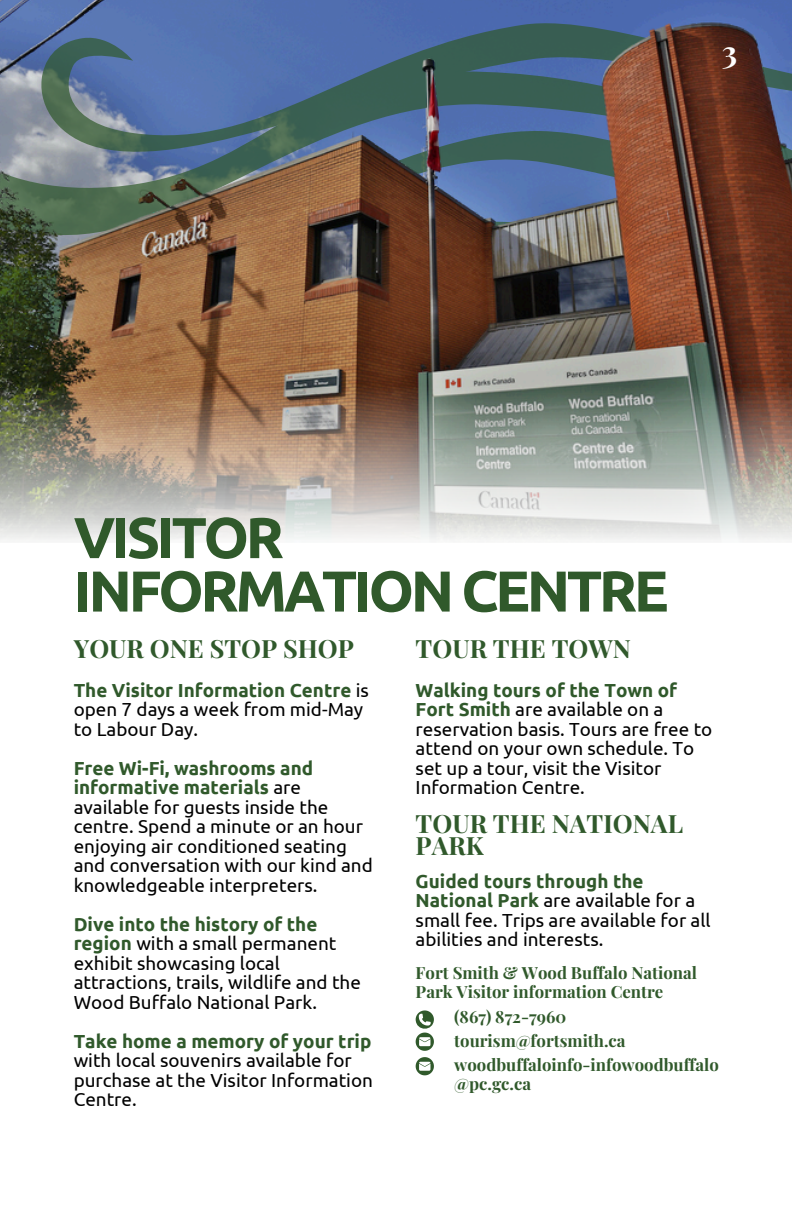
<style>
.page{position:relative;width:792px;height:1224px;background:#fff}
.page>*{position:absolute;margin:0;border:0;box-sizing:border-box;transform-origin:0 0}
.t1{font:700 57.6px/53.4px "Ubuntu";letter-spacing:-.06em;color:#30592b}
.t2{font:700 31.6px "Playfair Display";color:#fff}
.t3{font:700 25.2px/22px "Playfair Display";color:#30592b}
.t4{font:18.8px/19.6px "Ubuntu";color:#000}
.t5{font:700 16.8px/19.6px "Playfair Display";color:#30592b}
.s1{font-weight:700;color:#30592b}
</style>
<div class="page">
<svg style="left:416px;top:1010px;width:18px;height:41px"></svg>
<svg style="left:0;top:0;width:792px;height:9px;background:#4f6daf"></svg>
<img style="left:0;top:9px;width:792px;height:213px">
<img style="left:0;top:222px;width:792px;height:318px">
<svg style="left:416px;top:1057px;width:18px;height:18px"></svg>
<p class="t2" style="left:722px;top:30px;width:17px">3</p>
<h1 class="t1" style="left:74px;top:510px;width:597px">VISITOR<br>INFORMATION CENTRE</h1>
<p class="t3" style="left:74px;top:636px;width:282px">YOUR ONE STOP SHOP</p>
<h3 class="t3" style="left:416px;top:636px;width:217px">TOUR THE TOWN</h3>
<h2 class="t4" style="left:74px;top:680px;width:297px"><span class="s1">The Visitor Information Centre</span> is open 7 days a week from mid-May to Labour Day.</h2>
<h2 class="t4" style="left:74px;top:758px;width:301px"><span class="s1">Free Wi-Fi, washrooms and informative materials</span> are available for guests inside the centre. Spend a minute or an hour enjoying air conditioned seating and conversation with our kind and knowledgeable interpreters.</h2>
<h3 class="t4" style="left:74px;top:914px;width:289px"><span class="s1">Dive into the history of the region</span> with a small permanent exhibit showcasing local attractions, trails, wildlife and the<br>Wood Buffalo National Park.</h3>
<h3 class="t4" style="left:74px;top:1031px;width:301px"><span class="s1">Take home a memory of your trip </span>with local souvenirs available for purchase at the Visitor Information<br>Centre.</h3>
<h3 class="t4" style="left:416px;top:680px;width:298px"><span class="s1">Walking tours of the Town of<br>Fort Smith</span> are available on a reservation basis. Tours are free to attend on your own schedule. To set up a tour, visit the Visitor<br>Information Centre.</h3>
<h2 class="t3" style="left:416px;top:811px;width:269px">TOUR THE NATIONAL<br>PARK</h2>
<h3 class="t4" style="left:416px;top:871px;width:297px"><span class="s1">Guided tours through the<br>National Park</span> are available for a small fee. Trips are available for all abilities and interests.</h3>
<p class="t5" style="left:416px;top:962px;width:283px">Fort Smith &amp; Wood Buffalo National<br>Park Visitor information Centre</p>
<p class="t5" style="left:454px;top:1030px;width:173px">tourism@fortsmith.ca</p>
<p class="t5" style="left:454px;top:1007px;width:113px">(867) 872-7960</p>
<h3 class="t5" style="left:454px;top:1054px;width:266px">woodbuffaloinfo-infowoodbuffalo</h3>
<p class="t5" style="left:454px;top:1073px;width:78px">@pc.gc.ca</p>
</div>
